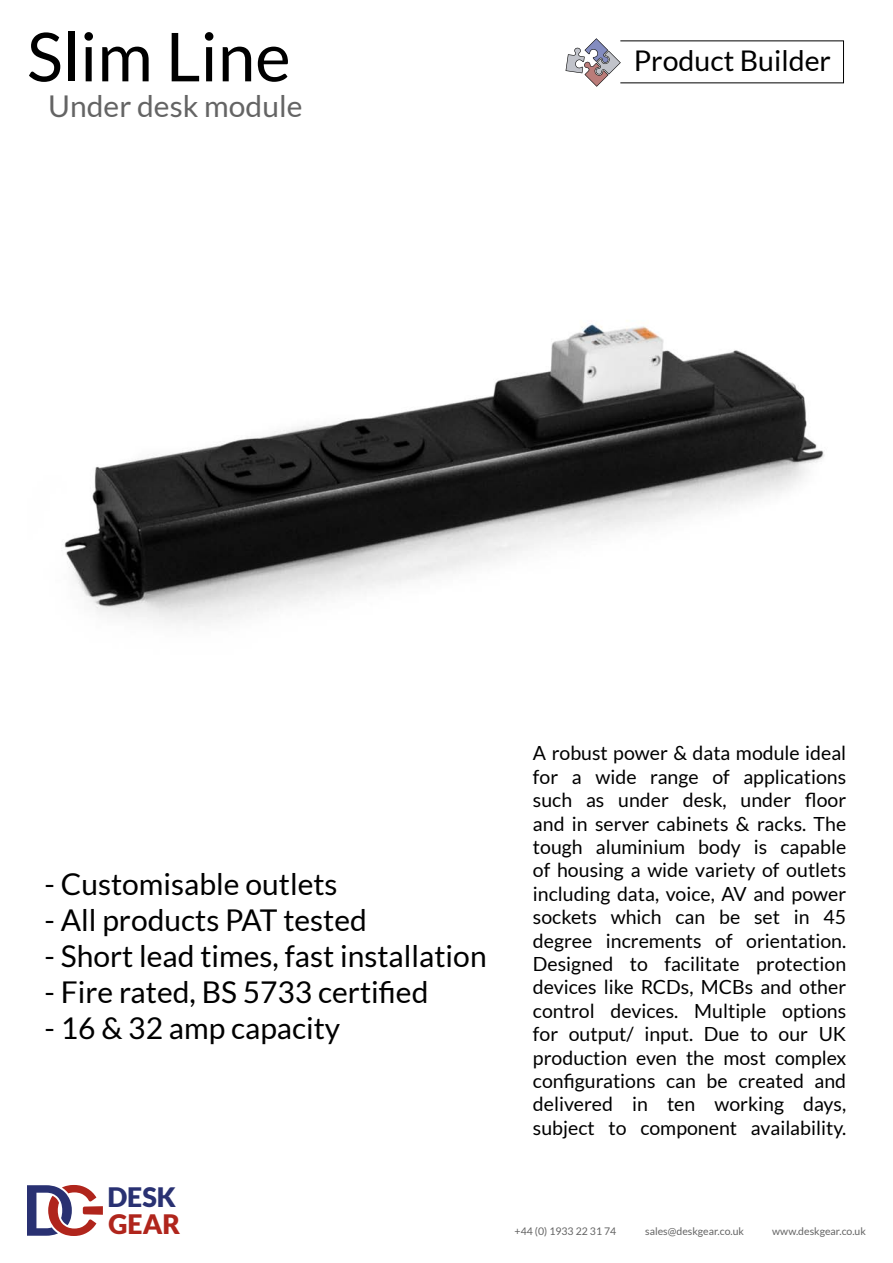
<style>
.page{position:relative;width:893px;height:1263px;background:#fff}
.page>*{position:absolute;margin:0;border:0;box-sizing:border-box;transform-origin:0 0}
.t1{font:67.5px "Lato";color:#000}
.t2{font:30px "Lato";color:#000}
.t3{font:30px "Lato";color:#646464}
.t4{font:28.5px "Lato";color:#000}
.t5{font:900 26.85px "Lato";color:#293172}
.t6{font:900 26.85px "Lato";color:#b0251c}
.t7{font:19.5px/23.4px "Lato";color:#000;text-align:justify}
.t8{font:10.5px "Lato";color:#646464}
</style>
<div class="page">
<img style="left:64px;top:324px;width:761px;height:299px">
<svg style="left:566px;top:38px;width:55px;height:49px"></svg>
<svg style="left:27px;top:1185px;width:76px;height:51px"></svg>
<h1 class="t1" style="left:27px;top:19px;width:265px">Slim Line</h1>
<h2 class="t3" style="left:48px;top:89px;width:256px">Under desk module</h2>
<h3 class="t4" style="left:634px;top:45px;width:199px">Product Builder</h3>
<h2 class="t2" style="left:45px;top:867px;width:294px">- Customisable outlets</h2>
<h2 class="t2" style="left:45px;top:903px;width:324px">- All products PAT tested</h2>
<h2 class="t2" style="left:45px;top:939px;width:443px">- Short lead times, fast installation</h2>
<h2 class="t2" style="left:45px;top:975px;width:385px">- Fire rated, BS 5733 certified</h2>
<h2 class="t2" style="left:45px;top:1011px;width:297px">- 16 &amp; 32 amp capacity</h2>
<h3 class="t5" style="left:107px;top:1181px;width:70px">DESK</h3>
<h3 class="t6" style="left:108px;top:1208px;width:73px">GEAR</h3>
<p class="t7" style="left:533px;top:741px;width:315px">A robust power &amp; data module ideal for a wide range of applications such as under desk, under floor and in server cabinets &amp; racks. The tough aluminium body is capable of housing a wide variety of outlets including data, voice, AV and power sockets which can be set in 45 degree increments of orientation.<br>Designed to facilitate protection devices like RCDs, MCBs and other control devices. Multiple options for output/ input. Due to our UK production even the most complex configurations can be created and delivered in ten working days, subject to component availability.</p>
<p class="t8" style="left:515px;top:1225px;width:103px">+44 (0) 1933 22 31 74</p>
<p class="t8" style="left:645px;top:1225px;width:100px">sales@deskgear.co.uk</p>
<p class="t8" style="left:772px;top:1225px;width:95px">www.deskgear.co.uk</p>
</div>
